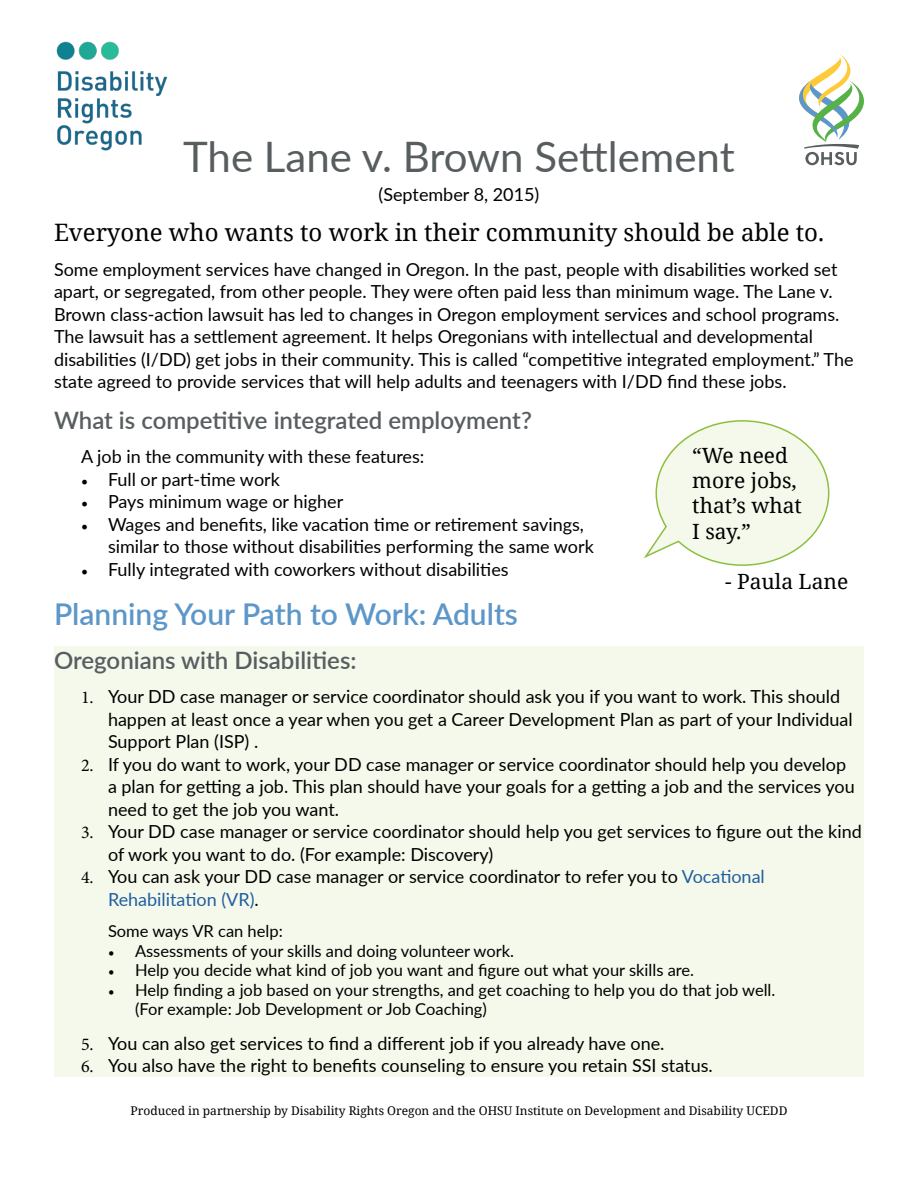
<style>
.page{position:relative;width:918px;height:1188px;background:#fff}
.page>*{position:absolute;margin:0;border:0;box-sizing:border-box;transform-origin:0 0}
.t1{font:42px "Lato";color:#585e60}
.t2{font:600 30px "Lato";color:#5d97c9}
.t3{font:600 24px "Lato";color:#585e60}
.t4{font:24px "Noto Serif";color:#000}
.t5{font:21px "Noto Serif";color:#000}
.t6{font:18px/22.5px "Lato";color:#000}
.t7{font:16.5px "Lato";color:#000}
.t8{font:12px "Noto Serif";color:#000}
.s1{font-family:"Minion Pro"}
.s2{color:#215e9e}
</style>
<div class="page">
<div style="left:54px;top:646px;width:810px;height:431px;background:#f4f9ec"></div>
<svg style="left:644px;top:420px;width:186px;height:146px"></svg>
<svg style="left:799px;top:54px;width:65px;height:111px"></svg>
<img style="left:56px;top:41px;width:112px;height:110px">
<p class="t1" style="left:183px;top:127px;width:553px">The Lane v. Brown Settlement</p>
<p class="t6" style="left:379px;top:182px;width:162px">(September 8, 2015)</p>
<p class="t4" style="left:54px;top:216px;width:772px">Everyone who wants to work in their community should be able to.</p>
<p class="t6" style="left:54px;top:257px;width:801px">Some employment services have changed in Oregon. In the past, people with disabilities worked set apart, or segregated, from other people. They were often paid less than minimum wage. The Lane v.<br>Brown class-action lawsuit has led to changes in Oregon employment services and school programs.<br>The lawsuit has a settlement agreement. It helps Oregonians with intellectual and developmental disabilities (I/DD) get jobs in their community. This is called “competitive integrated employment.” The state agreed to provide services that will help adults and teenagers with I/DD find these jobs.</p>
<p class="t3" style="left:54px;top:403px;width:479px">What is competitive integrated employment?</p>
<p class="t6" style="left:81px;top:445px;width:345px">A job in the community with these features:</p>
<p class="t6" style="left:81px;top:467px;width:200px"><span class="s1">•</span> Full or part-time work</p>
<p class="t6" style="left:81px;top:490px;width:264px"><span class="s1">•</span> Pays minimum wage or higher</p>
<p class="t6" style="left:81px;top:512px;width:505px"><span class="s1">•</span> Wages and benefits, like vacation time or retirement savings,</p>
<p class="t6" style="left:108px;top:535px;width:487px">similar to those without disabilities performing the same work</p>
<p class="t6" style="left:81px;top:557px;width:429px"><span class="s1">•</span> Fully integrated with coworkers without disabilities</p>
<p class="t2" style="left:54px;top:593px;width:466px">Planning Your Path to Work: Adults</p>
<p class="t3" style="left:54px;top:643px;width:304px">Oregonians with Disabilities:</p>
<p class="t6" style="left:108px;top:685px;width:746px;text-indent:-27px"><span class="s1">1.</span> Your DD case manager or service coordinator should ask you if you want to work. This should happen at least once a year when you get a Career Development Plan as part of your Individual<br>Support Plan (ISP) .</p>
<p class="t6" style="left:108px;top:752px;width:748px;text-indent:-27px"><span class="s1">2.</span> If you do want to work, your DD case manager or service coordinator should help you develop a plan for getting a job. This plan should have your goals for a getting a job and the services you need to get the job you want.</p>
<p class="t6" style="left:108px;top:820px;width:755px;text-indent:-27px"><span class="s1">3.</span> Your DD case manager or service coordinator should help you get services to figure out the kind of work you want to do. (For example: Discovery)</p>
<p class="t6" style="left:108px;top:865px;width:658px;text-indent:-27px"><span class="s1">4.</span> You can ask your DD case manager or service coordinator to refer you to <span class="s2">Vocational<br>Rehabilitation (VR)</span>.</p>
<p class="t7" style="left:108px;top:920px;width:176px">Some ways VR can help:</p>
<p class="t7" style="left:108px;top:939px;width:408px"><span class="s1">•</span> Assessments of your skills and doing volunteer work.</p>
<p class="t7" style="left:108px;top:959px;width:588px"><span class="s1">•</span> Help you decide what kind of job you want and figure out what your skills are.</p>
<p class="t7" style="left:108px;top:978px;width:669px"><span class="s1">•</span> Help finding a job based on your strengths, and get coaching to help you do that job well.</p>
<p class="t7" style="left:135px;top:998px;width:353px">(For example: Job Development or Job Coaching)</p>
<p class="t6" style="left:81px;top:1031px;width:585px"><span class="s1">5.</span> You can also get services to find a different job if you already have one.</p>
<p class="t6" style="left:81px;top:1054px;width:633px"><span class="s1">6.</span> You also have the right to benefits counseling to ensure you retain SSI status.</p>
<p class="t5" style="left:692px;top:441px;width:97px">“We need</p>
<p class="t5" style="left:692px;top:466px;width:106px">more jobs,</p>
<p class="t5" style="left:692px;top:491px;width:111px">that’s what</p>
<p class="t5" style="left:692px;top:517px;width:60px">I say.”</p>
<p class="t5" style="left:725px;top:567px;width:125px">- Paula Lane</p>
<p class="t8" style="left:131px;top:1102px;width:658px">Produced in partnership by Disability Rights Oregon and the OHSU Institute on Development and Disability UCEDD</p>
</div>
